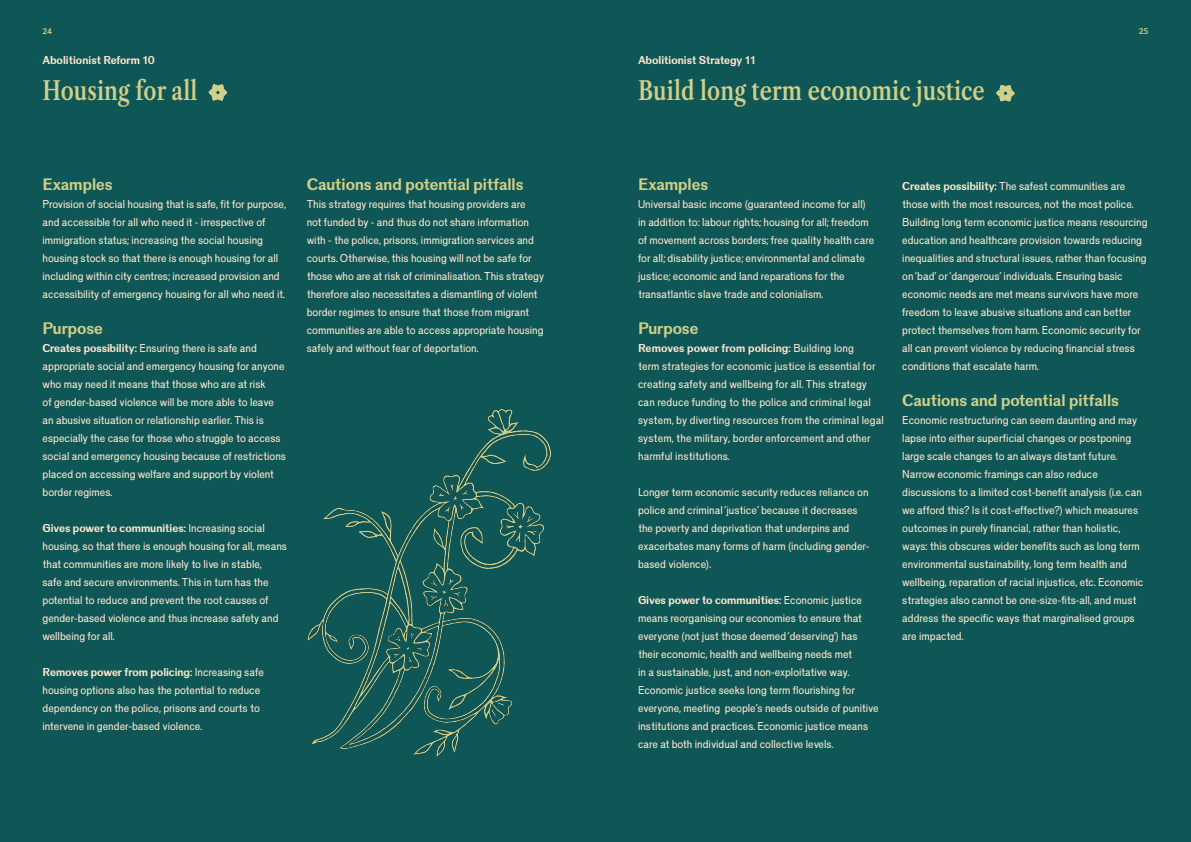
<style>
.page{position:relative;width:1191px;height:842px;background:#0f5757}
.page>*{position:absolute;margin:0;border:0;box-sizing:border-box;transform-origin:0 0}
.t1{font:600 26px "Libre Caslon Condensed";letter-spacing:.005em;color:#d1cf88}
.t2{font:16px "Venus+ Carrare";color:#d1cf88}
.t3{font:11px/18px "Venus+ Plomb";color:#ffe7d0}
.t4{font:11px "Venus+ Carrare";color:#ffe7d0}
.t5{font:8px "Venus+ Carrare";color:#d1cf88}
.s1{font-family:"Venus+ Carrare"}
</style>
<div class="page">
<img style="left:307px;top:409px;width:244px;height:348px">
<svg style="left:209px;top:84px;width:18px;height:17px"></svg>
<svg style="left:996px;top:85px;width:18px;height:17px"></svg>
<p class="t5" style="left:43px;top:26px;width:11px">24</p>
<p class="t5" style="left:1138px;top:26px;width:11px">25</p>
<p class="t4" style="left:43px;top:54px;width:114px">Abolitionist Reform 10</p>
<p class="t1" style="left:43px;top:75px;width:156px">Housing for all</p>
<p class="t2" style="left:43px;top:175px;width:72px">Examples</p>
<p class="t3" style="left:43px;top:195px;width:245px">Provision of social housing that is safe, fit for purpose, and accessible for all who need it - irrespective of immigration status; increasing the social housing housing stock so that there is enough housing for all including within city centres; increased provision and accessibility of emergency housing for all who need it.</p>
<p class="t2" style="left:43px;top:319px;width:62px">Purpose</p>
<p class="t3" style="left:43px;top:339px;width:245px"><span class="s1">Creates possibility:</span> Ensuring there is safe and appropriate social and emergency housing for anyone who may need it means that those who are at risk<br>of gender-based violence will be more able to leave an abusive situation or relationship earlier. This is especially the case for those who struggle to access social and emergency housing because of restrictions placed on accessing welfare and support by violent border regimes.</p>
<p class="t3" style="left:43px;top:519px;width:246px"><span class="s1">Gives power to communities:</span> Increasing social housing, so that there is enough housing for all, means that communities are more likely to live in stable,<br>safe and secure environments. This in turn has the potential to reduce and prevent the root causes of gender-based violence and thus increase safety and wellbeing for all.</p>
<p class="t3" style="left:43px;top:663px;width:223px"><span class="s1">Removes power from policing:</span> Increasing safe housing options also has the potential to reduce dependency on the police, prisons and courts to intervene in gender-based violence.</p>
<p class="t2" style="left:307px;top:175px;width:218px">Cautions and potential pitfalls</p>
<p class="t3" style="left:307px;top:195px;width:239px">This strategy requires that housing providers are<br>not funded by - and thus do not share information with - the police, prisons, immigration services and courts. Otherwise, this housing will not be safe for those who are at risk of criminalisation. This strategy therefore also necessitates a dismantling of violent border regimes to ensure that those from migrant communities are able to access appropriate housing safely and without fear of deportation.</p>
<p class="t4" style="left:638px;top:54px;width:119px">Abolitionist Strategy 11</p>
<p class="t1" style="left:638px;top:75px;width:348px">Build long term economic justice</p>
<p class="t2" style="left:638px;top:175px;width:72px">Examples</p>
<p class="t3" style="left:638px;top:195px;width:238px">Universal basic income (guaranteed income for all) in addition to: labour rights; housing for all; freedom of movement across borders; free quality health care for all; disability justice; environmental and climate justice; economic and land reparations for the transatlantic slave trade and colonialism.</p>
<p class="t2" style="left:638px;top:319px;width:62px">Purpose</p>
<p class="t3" style="left:638px;top:339px;width:247px"><span class="s1">Removes power from policing:</span> Building long<br>term strategies for economic justice is essential for creating safety and wellbeing for all. This strategy can reduce funding to the police and criminal legal system, by diverting resources from the criminal legal system, the military, border enforcement and other harmful institutions.</p>
<p class="t3" style="left:638px;top:483px;width:233px">Longer term economic security reduces reliance on police and criminal ‘justice’ because it decreases the poverty and deprivation that underpins and exacerbates many forms of harm (including gender&shy;based violence).</p>
<p class="t3" style="left:638px;top:591px;width:242px"><span class="s1">Gives power to communities:</span> Economic justice means reorganising our economies to ensure that everyone (not just those deemed ‘deserving’) has their economic, health and wellbeing needs met<br>in a sustainable, just, and non-exploitative way.<br>Economic justice seeks long term flourishing for everyone, meeting people’s needs outside of punitive institutions and practices. Economic justice means care at both individual and collective levels.</p>
<p class="t3" style="left:902px;top:177px;width:247px"><span class="s1">Creates possibility:</span> The safest communities are those with the most resources, not the most police.<br>Building long term economic justice means resourcing education and healthcare provision towards reducing inequalities and structural issues, rather than focusing on ‘bad’ or ‘dangerous’ individuals. Ensuring basic economic needs are met means survivors have more freedom to leave abusive situations and can better protect themselves from harm. Economic security for all can prevent violence by reducing financial stress conditions that escalate harm.</p>
<p class="t2" style="left:902px;top:391px;width:218px">Cautions and potential pitfalls</p>
<p class="t3" style="left:902px;top:411px;width:243px">Economic restructuring can seem daunting and may lapse into either superficial changes or postponing large scale changes to an always distant future.<br>Narrow economic framings can also reduce discussions to a limited cost-benefit analysis (i.e. can we afford this? Is it cost-effective?) which measures outcomes in purely financial, rather than holistic, ways: this obscures wider benefits such as long term environmental sustainability, long term health and wellbeing, reparation of racial injustice, etc. Economic strategies also cannot be one-size-fits-all, and must address the specific ways that marginalised groups are impacted.</p>
</div>
